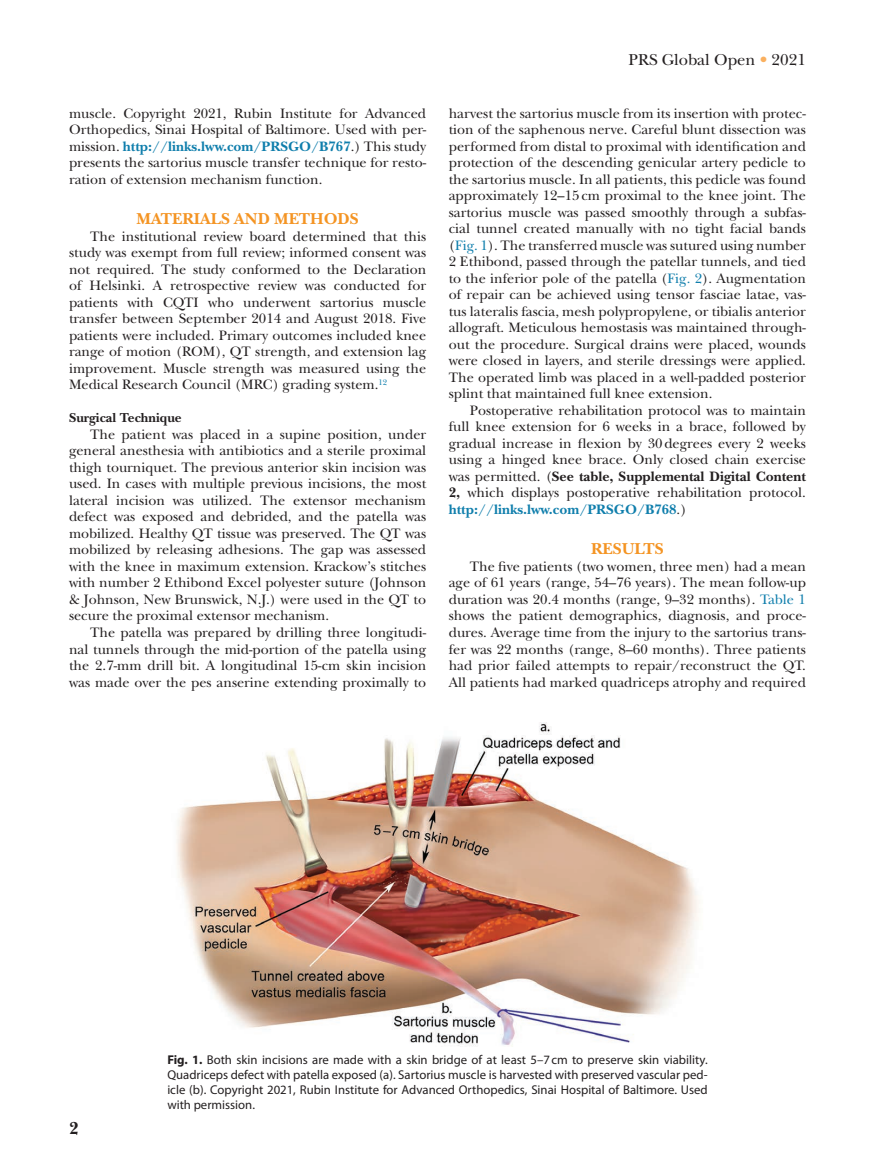
<style>
.page{position:relative;width:878px;height:1175px;background:#fff}
.page>*{position:absolute;margin:0;border:0;box-sizing:border-box;transform-origin:0 0}
.t1{font:700 18px "New Baskerville Std";color:#231f20}
.t2{font:700 16.5px "New Baskerville Std";color:#f49423}
.t3{font:16.5px "New Baskerville Std";color:#231f20}
.t4{font:14.25px/16.5px "New Baskerville Std";color:#231f20;text-align:justify}
.t5{font:700 13.5px "New Baskerville Std";color:#231f20}
.t6{font:12.75px/15px "Myriad Pro";color:#231f20;text-align:justify}
.s1{font-weight:700;color:#0f7eac}
.s2{color:#fab05f}
.s3{color:#0f7eac}
.s4{font-weight:700}
</style>
<div class="page">
<img style="left:176px;top:722px;width:523px;height:324px">
<p class="t4" style="left:69px;top:105px;width:359px">muscle. Copyright 2021, Rubin Institute for Advanced Orthopedics, Sinai Hospital of Baltimore. Used with per&shy;mission. <span class="s1">http://links.lww.com/PRSGO/B767</span>.) This study presents the sartorius muscle transfer technique for resto&shy;ration of extension mechanism function.</p>
<p class="t2" style="left:136px;top:209px;width:224px">MATERIALS AND METHODS</p>
<p class="t4" style="left:69px;top:228px;width:359px;text-indent:21px">The institutional review board determined that this study was exempt from full review; informed consent was not required. The study conformed to the Declaration of Helsinki. A retrospective review was conducted for patients with CQTI who underwent sartorius muscle transfer between September 2014 and August 2018. Five patients were included. Primary outcomes included knee range of motion (ROM), QT strength, and extension lag improvement. Muscle strength was measured using the Medical Research Council (MRC) grading system.<sup>12</sup></p>
<p class="t5" style="left:69px;top:410px;width:114px">Surgical Technique</p>
<p class="t4" style="left:69px;top:426px;width:359px;text-indent:21px">The patient was placed in a supine position, under general anesthesia with antibiotics and a sterile proximal thigh tourniquet. The previous anterior skin incision was used. In cases with multiple previous incisions, the most lateral incision was utilized. The extensor mechanism defect was exposed and debrided, and the patella was mobilized. Healthy QT tissue was preserved. The QT was mobilized by releasing adhesions. The gap was assessed with the knee in maximum extension. Krackow’s stitches with number 2 Ethibond Excel polyester suture (Johnson &amp; Johnson, New Brunswick, N.J.) were used in the QT to secure the proximal extensor mechanism.</p>
<p class="t4" style="left:69px;top:624px;width:359px;text-indent:21px">The patella was prepared by drilling three longitudi&shy;nal tunnels through the mid-portion of the patella using the 2.7-mm drill bit. A longitudinal 15-cm skin incision was made over the pes anserine extending proximally to</p>
<p class="t3" style="left:628px;top:50px;width:179px">PRS Global Open <span class="s2">•</span> 2021</p>
<p class="t4" style="left:449px;top:105px;width:359px">harvest the sartorius muscle from its insertion with protec&shy;tion of the saphenous nerve. Careful blunt dissection was performed from distal to proximal with identification and protection of the descending genicular artery pedicle to the sartorius muscle. In all patients, this pedicle was found approximately 12–15cm proximal to the knee joint. The sartorius muscle was passed smoothly through a subfas&shy;cial tunnel created manually with no tight facial bands (<span class="s3">Fig. 1</span>). The transferred muscle was sutured using number 2 Ethibond, passed through the patellar tunnels, and tied to the inferior pole of the patella (<span class="s3">Fig. 2</span>). Augmentation of repair can be achieved using tensor fasciae latae, vas&shy;tus lateralis fascia, mesh polypropylene, or tibialis anterior allograft. Meticulous hemostasis was maintained through&shy;out the procedure. Surgical drains were placed, wounds were closed in layers, and sterile dressings were applied.<br>The operated limb was placed in a well-padded posterior splint that maintained full knee extension.</p>
<p class="t4" style="left:449px;top:402px;width:359px;text-indent:21px">Postoperative rehabilitation protocol was to maintain full knee extension for 6 weeks in a brace, followed by gradual increase in flexion by 30degrees every 2 weeks using a hinged knee brace. Only closed chain exercise was permitted. (<span class="s4">See table, Supplemental Digital Content 2,</span> which displays postoperative rehabilitation protocol. <span class="s1">http://links.lww.com/PRSGO/B768</span>.)</p>
<p class="t2" style="left:591px;top:539px;width:74px">RESULTS</p>
<p class="t4" style="left:448px;top:558px;width:359px;text-indent:21px">The five patients (two women, three men) had a mean age of 61 years (range, 54–76 years). The mean follow-up duration was 20.4 months (range, 9–32 months). <span class="s3">Table 1 </span>shows the patient demographics, diagnosis, and proce&shy;dures. Average time from the injury to the sartorius trans&shy;fer was 22 months (range, 8–60 months). Three patients had prior failed attempts to repair/reconstruct the QT.<br>All patients had marked quadriceps atrophy and required</p>
<p class="t1" style="left:69px;top:1118px;width:11px">2</p>
<p class="t6" style="left:167px;top:1052px;width:542px"><span class="s4">Fig. 1.</span> Both skin incisions are made with a skin bridge of at least 5–7cm to preserve skin viability.<br>Quadriceps defect with patella exposed (a). Sartorius muscle is harvested with preserved vascular ped&shy;icle (b). Copyright 2021, Rubin Institute for Advanced Orthopedics, Sinai Hospital of Baltimore. Used with permission.</p>
</div>
